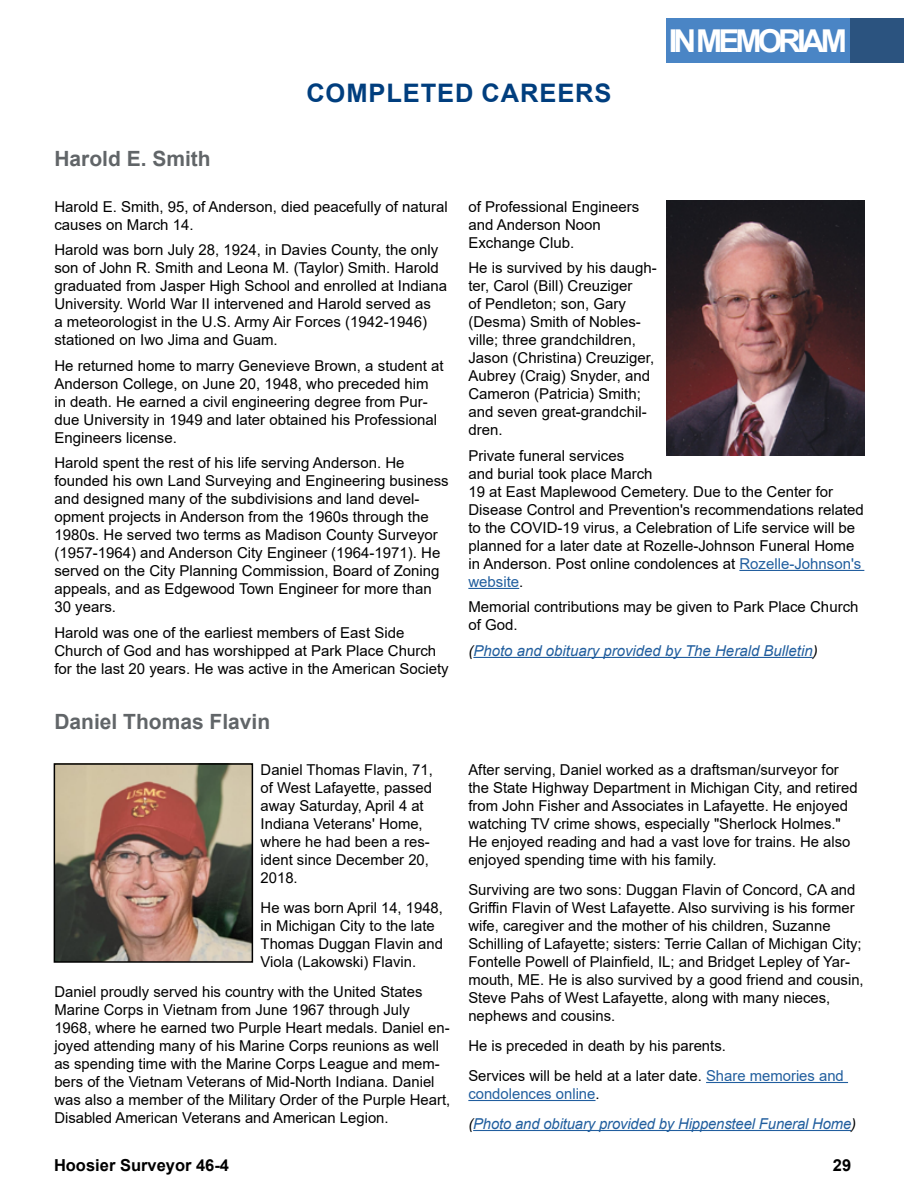
<style>
.page{position:relative;width:918px;height:1188px;background:#fff}
.page>*{position:absolute;margin:0;border:0;box-sizing:border-box;transform-origin:0 0}
.t1{font:700 31.5px "Arial";letter-spacing:-.125em;color:#fff}
.t2{font:700 25.5px "Arial";letter-spacing:.035em;color:#003e7e}
.t3{font:700 21px "Arial";color:#616568}
.t4{font:700 16.5px "Arial";color:#000}
.t5{font:15px/18px "Arial";color:#000}
.t6{font:italic 15px/30px "Arial";letter-spacing:-.01em;color:#215e9e}
.s1{color:#215e9e}
.s2{color:#000}
.s3{font-style:normal}
.s4{font-style:normal;color:#000}
</style>
<div class="page">
<div style="left:666px;top:18px;width:238px;height:45px;background:#4a85c5"></div>
<div style="left:850px;top:18px;width:54px;height:45px;background:#2b537f"></div>
<hr style="left:739px;top:570px;width:125px;height:1px;background:#215e9e">
<hr style="left:468px;top:588px;width:51px;height:1px;background:#215e9e">
<hr style="left:473px;top:657px;width:340px;height:1px;background:#215e9e">
<img style="left:666px;top:201px;width:198px;height:254px">
<hr style="left:706px;top:1082px;width:142px;height:1px;background:#215e9e">
<hr style="left:468px;top:1100px;width:128px;height:1px;background:#215e9e">
<hr style="left:473px;top:1130px;width:378px;height:1px;background:#215e9e">
<img style="left:57px;top:766px;width:193px;height:194px">
<div style="left:54px;top:763px;width:199px;height:200px;border:2px solid #000"></div>
<h3 class="t3" style="left:54px;top:144px;width:158px">Harold E. Smith</h3>
<h2 class="t2" style="left:306px;top:75px;width:307px">COMPLETED CAREERS</h2>
<h1 class="t1" style="left:669px;top:19px;width:180px">IN MEMORIAM</h1>
<p class="t5" style="left:54px;top:197px;width:395px">Harold E. Smith, 95, of Anderson, died peacefully of natural causes on March 14.</p>
<p class="t5" style="left:54px;top:241px;width:394px">Harold was born July 28, 1924, in Davies County, the only son of John R. Smith and Leona M. (Taylor) Smith. Harold graduated from Jasper High School and enrolled at Indiana University. World War II intervened and Harold served as<br>a meteorologist in the U.S. Army Air Forces (1942-1946) stationed on Iwo Jima and Guam.</p>
<p class="t5" style="left:54px;top:356px;width:391px">He returned home to marry Genevieve Brown, a student at Anderson College, on June 20, 1948, who preceded him in death. He earned a civil engineering degree from Pur&shy;due University in 1949 and later obtained his Professional Engineers license.</p>
<p class="t5" style="left:54px;top:454px;width:396px">Harold spent the rest of his life serving Anderson. He founded his own Land Surveying and Engineering business and designed many of the subdivisions and land devel&shy;opment projects in Anderson from the 1960s through the 1980s. He served two terms as Madison County Surveyor (1957-1964) and Anderson City Engineer (1964-1971). He served on the City Planning Commission, Board of Zoning appeals, and as Edgewood Town Engineer for more than 30 years.</p>
<p class="t5" style="left:54px;top:623px;width:396px">Harold was one of the earliest members of East Side<br>Church of God and has worshipped at Park Place Church for the last 20 years. He was active in the American Society</p>
<h3 class="t3" style="left:54px;top:707px;width:217px">Daniel Thomas Flavin</h3>
<p class="t5" style="left:261px;top:761px;width:174px">Daniel Thomas Flavin, 71, of West Lafayette, passed away Saturday, April 4 at<br>Indiana Veterans' Home, where he had been a res&shy;ident since December 20,<br>2018.</p>
<p class="t5" style="left:261px;top:899px;width:184px">He was born April 14, 1948, in Michigan City to the late<br>Thomas Duggan Flavin and<br>Viola (Lakowski) Flavin.</p>
<p class="t5" style="left:54px;top:983px;width:397px">Daniel proudly served his country with the United States Marine Corps in Vietnam from June 1967 through July 1968, where he earned two Purple Heart medals. Daniel en&shy;joyed attending many of his Marine Corps reunions as well as spending time with the Marine Corps League and mem&shy;bers of the Vietnam Veterans of Mid-North Indiana. Daniel was also a member of the Military Order of the Purple Heart, Disabled American Veterans and American Legion.</p>
<p class="t5" style="left:468px;top:197px;width:172px">of Professional Engineers and Anderson Noon<br>Exchange Club.</p>
<p class="t5" style="left:468px;top:259px;width:190px">He is survived by his daugh&shy;ter, Carol (Bill) Creuziger<br>of Pendleton; son, Gary (Desma) Smith of Nobles&shy;ville; three grandchildren,<br>Jason (Christina) Creuziger,<br>Aubrey (Craig) Snyder, and<br>Cameron (Patricia) Smith; and seven great-grandchil&shy;dren.</p>
<p class="t5" style="left:468px;top:446px;width:397px">Private funeral services<br>and burial took place March<br>19 at East Maplewood Cemetery. Due to the Center for Disease Control and Prevention's recommendations related to the COVID-19 virus, a Celebration of Life service will be planned for a later date at Rozelle-Johnson Funeral Home in Anderson. Post online condolences at <span class="s1">Rozelle-Johnson's website</span>.</p>
<p class="t5" style="left:468px;top:598px;width:392px">Memorial contributions may be given to Park Place Church of God.</p>
<p class="t6" style="left:468px;top:636px;width:351px"><span class="s2">(</span>Photo and obituary provided by The Herald Bulletin<span class="s2">)</span></p>
<p class="t5" style="left:468px;top:761px;width:391px">After serving, Daniel worked as a draftsman/surveyor for the State Highway Department in Michigan City, and retired from John Fisher and Associates in Lafayette. He enjoyed watching TV crime shows, especially "Sherlock Holmes." He enjoyed reading and had a vast love for trains. He also enjoyed spending time with his family.</p>
<p class="t5" style="left:468px;top:881px;width:397px">Surviving are two sons: Duggan Flavin of Concord, CA and Griffin Flavin of West Lafayette. Also surviving is his former wife, caregiver and the mother of his children, Suzanne Schilling of Lafayette; sisters: Terrie Callan of Michigan City; Fontelle Powell of Plainfield, IL; and Bridget Lepley of Yar&shy;mouth, ME. He is also survived by a good friend and cousin, Steve Pahs of West Lafayette, along with many nieces, nephews and cousins.</p>
<p class="t5" style="left:468px;top:1031px;width:377px;line-height:30px">He is preceded in death by his parents.<br>Services will be held at a later date. <span class="s1">Share memories and</span></p>
<p class="t6" style="left:468px;top:1079px;width:389px"><span class="s3">condolences online</span><span class="s4">.<br></span><span class="s2">(</span>Photo and obituary provided by Hippensteel Funeral Home<span class="s2">)</span></p>
<p class="t4" style="left:54px;top:1154px;width:177px">Hoosier Surveyor 46-4</p>
<p class="t4" style="left:833px;top:1154px;width:20px">29</p>
</div>
